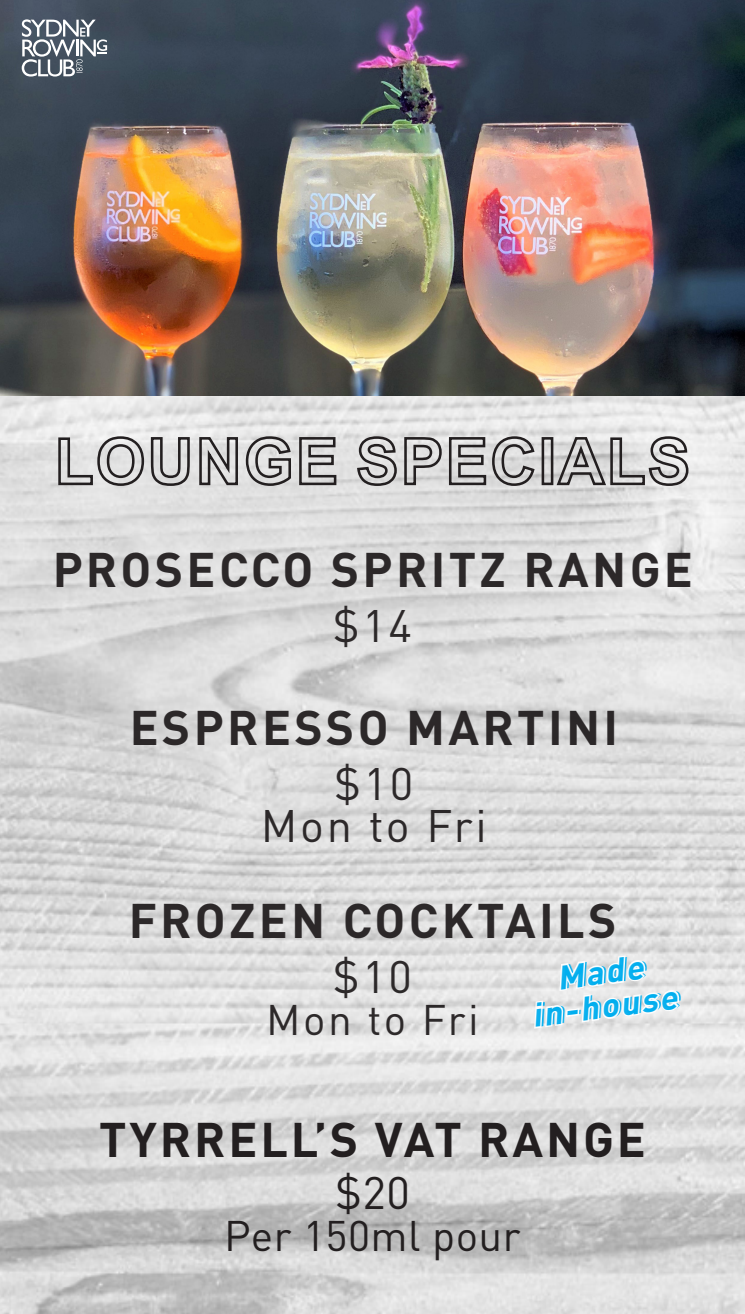
<style>
.page{position:relative;width:745px;height:1314px;background:#fff}
.page>*{position:absolute;margin:0;border:0;box-sizing:border-box;transform-origin:0 0}
.Reigon{font:700 48px "DIN Pro";letter-spacing:.07em;color:#231f20}
.Reigon-2{font:45px/42px "DIN Pro";letter-spacing:.06em;color:#231f20;text-align:center}
.Reigon-3{font:42.3px "DIN Pro";letter-spacing:.01em;color:#231f20}
.t1{font:italic 700 33.03px/34px "DIN Pro";color:#00aeef;text-align:center}
</style>
<div class="page">
<img style="left:0;top:395px;width:744px;height:919px">
<svg style="left:57px;top:435px;width:134px;height:52px;background:#b8b7b7"></svg>
<svg style="left:198px;top:435px;width:94px;height:52px;background:#adacac"></svg>
<svg style="left:298px;top:436px;width:39px;height:50px;background:#a09f9f"></svg>
<svg style="left:355px;top:435px;width:181px;height:52px;background:#b0afaf"></svg>
<div style="left:541px;top:437px;width:12px;height:48px;border:3px solid #231f20"></div>
<svg style="left:554px;top:435px;width:135px;height:52px;background:#b5b4b4"></svg>
<img style="left:0;top:0;width:744px;height:395px">
<svg style="left:22px;top:19px;width:85px;height:58px"></svg>
<svg style="left:532px;top:954px;width:148px;height:76px"></svg>
<p class="Reigon" style="left:52px;top:537px;width:641px">PROSECCO SPRITZ RANGE</p>
<p class="Reigon-2" style="left:332px;top:603px;width:81px">$14</p>
<p class="Reigon" style="left:129px;top:695px;width:490px">ESPRESSO MARTINI</p>
<p class="Reigon-2" style="left:260px;top:761px;width:228px">$10<br>Mon to Fri</p>
<p class="Reigon" style="left:128px;top:888px;width:489px">FROZEN COCKTAILS</p>
<p class="Reigon-2" style="left:332px;top:954px;width:81px">$10</p>
<p class="Reigon-3" style="left:266px;top:991px;width:214px">Mon to Fri</p>
<p class="t1" style="left:524px;top:964px;width:148px;rotate:-8deg">Made in-house</p>
<p class="Reigon" style="left:99px;top:1107px;width:547px">TYRRELL’S VAT RANGE</p>
<p class="Reigon-2" style="left:335px;top:1170px;width:76px">$20</p>
<p class="Reigon-3" style="left:224px;top:1207px;width:298px">Per 150ml pour</p>
</div>
